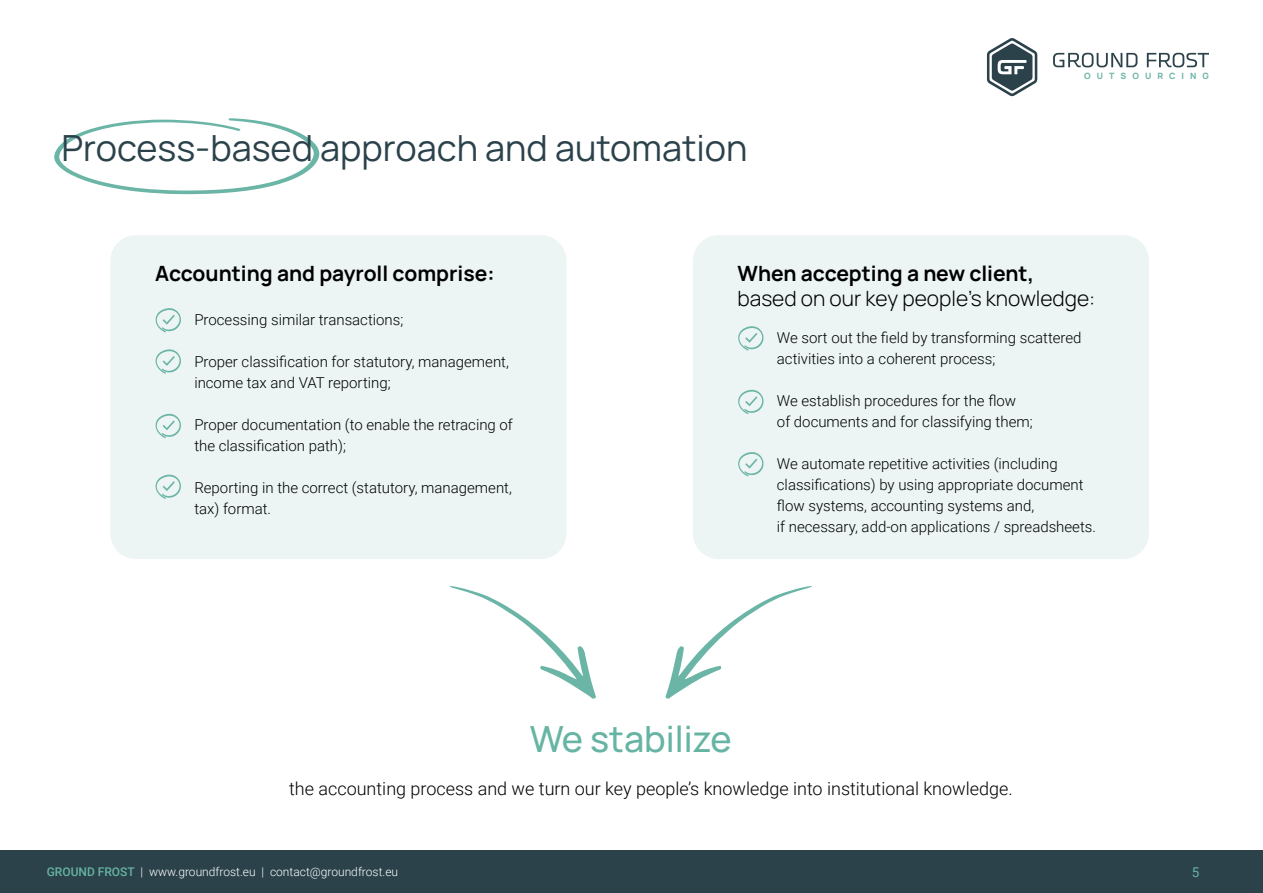
<style>
.page{position:relative;width:1263px;height:893px;background:#fff}
.page>*{position:absolute;margin:0;border:0;box-sizing:border-box;transform-origin:0 0}
.t1{font:36px "Manrope";color:#2b424b}
.t2{font:500 36px "Manrope";color:#66b4a3}
.t3{font:700 21px "Manrope";color:#000}
.t4{font:300 21px "Manrope";color:#000}
.t5{font:300 18px "Roboto";color:#000}
.t6{font:300 15px/21px "Roboto";color:#000}
.t7{font:13.5px "Roboto";color:#66b4a3}
.t8{font:300 12px "Roboto";color:#fff}
.t9{font:800 8.7px "Manrope";letter-spacing:.7em;color:#71b5a6}
.s1{font-weight:500;color:#66b4a3}
</style>
<div class="page">
<svg style="left:54px;top:118px;width:265px;height:76px"></svg>
<div style="left:110px;top:235px;width:456px;height:324px;background:#ecf4f4;border-radius:26px"></div>
<div style="left:693px;top:235px;width:456px;height:324px;background:#ecf4f4;border-radius:26px"></div>
<svg style="left:156px;top:308px;width:25px;height:24px"></svg>
<svg style="left:738px;top:326px;width:25px;height:25px"></svg>
<svg style="left:156px;top:349px;width:25px;height:25px"></svg>
<svg style="left:738px;top:390px;width:25px;height:24px"></svg>
<svg style="left:156px;top:414px;width:25px;height:24px"></svg>
<svg style="left:738px;top:452px;width:25px;height:24px"></svg>
<svg style="left:156px;top:475px;width:25px;height:24px"></svg>
<svg style="left:666px;top:586px;width:146px;height:113px"></svg>
<svg style="left:450px;top:586px;width:146px;height:113px"></svg>
<div style="left:0;top:850px;width:1263px;height:43px;background:#2b424b"></div>
<svg style="left:987px;top:38px;width:50px;height:58px"></svg>
<svg style="left:1147px;top:53px;width:62px;height:14px"></svg>
<svg style="left:1053px;top:53px;width:84px;height:14px"></svg>
<h1 class="t1" style="left:61px;top:121px;width:687px">Process-based approach and automation</h1>
<p class="t9" style="left:1084px;top:68px;width:126px">OUTSOURCING</p>
<h2 class="t3" style="left:155px;top:256px;width:341px">Accounting and payroll comprise:</h2>
<h2 class="t3" style="left:738px;top:256px;width:298px">When accepting a new client,</h2>
<h2 class="t4" style="left:738px;top:283px;width:359px">based on our key people’s knowledge:</h2>
<p class="t6" style="left:194px;top:308px;width:211px">Processing similar transactions;</p>
<p class="t6" style="left:194px;top:350px;width:316px">Proper classification for statutory, management, income tax and VAT reporting;</p>
<p class="t6" style="left:194px;top:413px;width:320px">Proper documentation (to enable the retracing of the classification path);</p>
<p class="t6" style="left:194px;top:476px;width:319px">Reporting in the correct (statutory, management, tax) format.</p>
<p class="t6" style="left:777px;top:326px;width:306px">We sort out the field by transforming scattered activities into a coherent process;</p>
<p class="t6" style="left:777px;top:389px;width:257px">We establish procedures for the flow of documents and for classifying them;</p>
<p class="t6" style="left:777px;top:452px;width:321px">We automate repetitive activities (including classifications) by using appropriate document flow systems, accounting systems and,<br>if necessary, add-on applications / spreadsheets.</p>
<h1 class="t2" style="left:530px;top:710px;width:204px">We stabilize</h1>
<p class="t5" style="left:289px;top:776px;width:725px">the accounting process and we turn our key people’s knowledge into institutional knowledge.</p>
<p class="t8" style="left:47px;top:863px;width:353px"><span class="s1">GROUND FROST</span> | www.groundfrost.eu | contact@groundfrost.eu</p>
<p class="t7" style="left:1192px;top:862px;width:9px">5</p>
</div>
